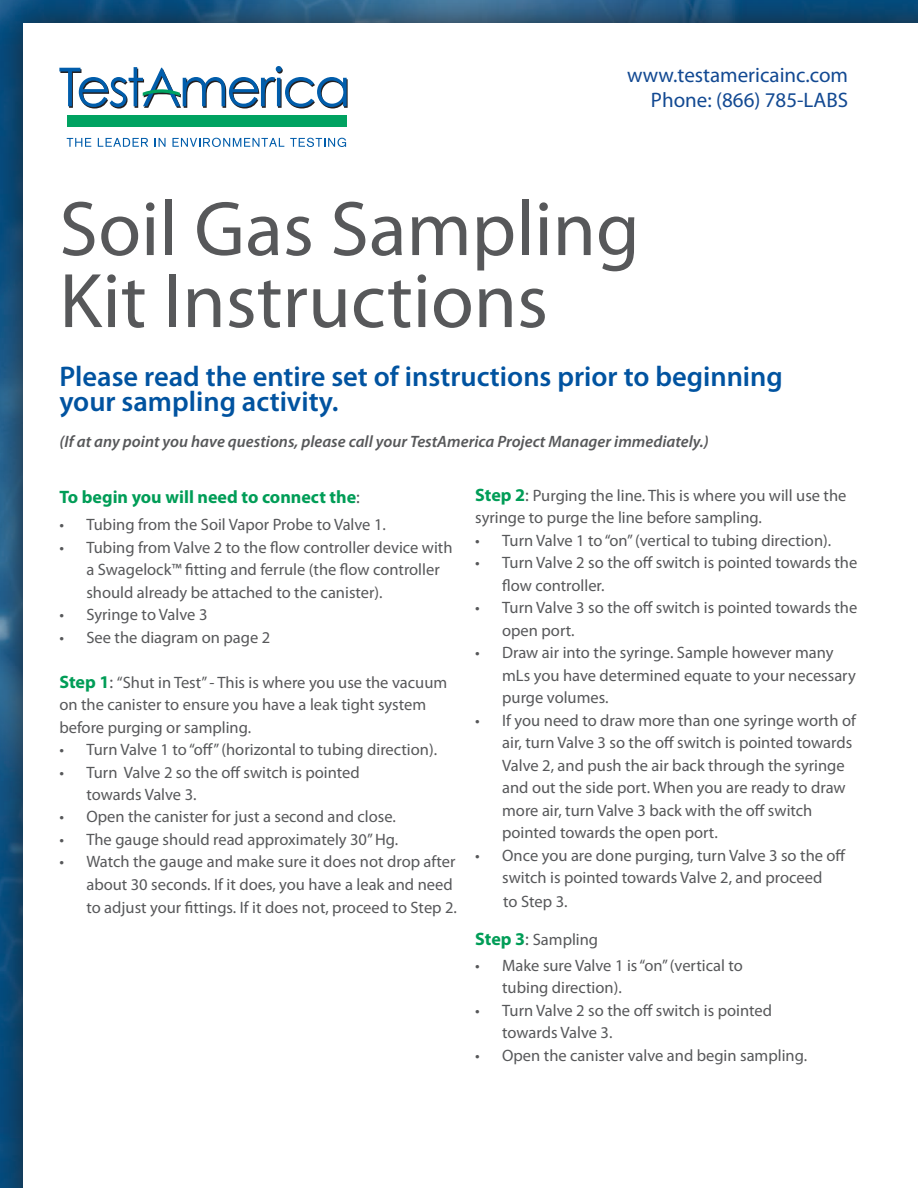
<style>
.page{position:relative;width:918px;height:1188px;background:#fff}
.page>*{position:absolute;margin:0;border:0;box-sizing:border-box;transform-origin:0 0}
.t1{font:78px "Myriad Pro";color:#57585a}
.t2{font:600 28.5px "Myriad Pro";color:#0153a0}
.t3{font:21px "Myriad Pro";color:#124992}
.t4{font:700 18px "Myriad Pro";color:#009d57}
.t5{font:16.5px/22.5px "Myriad Pro";color:#57585a}
.t6{font:italic 600 16.5px "Myriad Pro";color:#57585a}
.s1{font-weight:400;color:#57585a}
.s2{font-weight:700;font-size:18px;color:#009d57}
.s3{font-size:18px}
</style>
<div class="page">
<div style="left:0;top:0;width:918px;height:1188px;background:#231f20;opacity:.8"></div>
<div style="left:23px;top:23px;width:895px;height:1165px;background:#fff"></div>
<svg style="left:67px;top:138px;width:24px;height:9px"></svg>
<svg style="left:98px;top:138px;width:50px;height:9px"></svg>
<svg style="left:155px;top:138px;width:11px;height:9px"></svg>
<svg style="left:172px;top:138px;width:112px;height:9px"></svg>
<svg style="left:290px;top:138px;width:56px;height:9px"></svg>
<svg style="left:59px;top:66px;width:289px;height:43px"></svg>
<div style="left:67px;top:116px;width:280px;height:11px;background:#00a261"></div>
<p class="t3" style="left:627px;top:62px;width:223px">www.testamericainc.com</p>
<p class="t3" style="left:651px;top:87px;width:199px">Phone: (866) 785-LABS</p>
<p class="t1" style="left:59px;top:181px;width:582px">Soil Gas Sampling</p>
<p class="t1" style="left:59px;top:253px;width:490px">Kit Instructions</p>
<p class="t2" style="left:59px;top:358px;width:725px">Please read the entire set of instructions prior to beginning</p>
<p class="t2" style="left:59px;top:384px;width:281px">your sampling activity.</p>
<p class="t6" style="left:59px;top:431px;width:651px">(If at any point you have questions, please call your TestAmerica Project Manager immediately.)</p>
<p class="t4" style="left:59px;top:485px;width:302px">To begin you will need to connect the<span class="s1">:</span></p>
<p class="t5" style="left:59px;top:513px;width:328px">• Tubing from the Soil Vapor Probe to Valve 1.</p>
<p class="t5" style="left:86px;top:535px;width:368px;text-indent:-27px">• Tubing from Valve 2 to the flow controller device with a Swagelock™ fitting and ferrule (the flow controller should already be attached to the canister).</p>
<p class="t5" style="left:59px;top:603px;width:150px">• Syringe to Valve 3</p>
<p class="t5" style="left:59px;top:625px;width:212px">• See the diagram on page 2</p>
<p class="t5" style="left:59px;top:670px;width:389px"><span class="s2">Step 1</span><span class="s3">:</span> “Shut in Test” - This is where you use the vacuum on the canister to ensure you have a leak tight system before purging or sampling.</p>
<p class="t5" style="left:59px;top:738px;width:379px">• Turn Valve 1 to “off” (horizontal to tubing direction).</p>
<p class="t5" style="left:86px;top:760px;width:275px;text-indent:-27px">• Turn Valve 2 so the off switch is pointed towards Valve 3.</p>
<p class="t5" style="left:59px;top:805px;width:338px">• Open the canister for just a second and close.</p>
<p class="t5" style="left:59px;top:828px;width:340px">• The gauge should read approximately 30” Hg.</p>
<p class="t5" style="left:86px;top:850px;width:372px;text-indent:-27px">• Watch the gauge and make sure it does not drop after about 30 seconds. If it does, you have a leak and need to adjust your fittings. If it does not, proceed to Step 2.</p>
<p class="t5" style="left:475px;top:484px;width:373px"><span class="s2">Step 2</span><span class="s3">:</span> Purging the line. This is where you will use the syringe to purge the line before sampling.</p>
<p class="t5" style="left:475px;top:529px;width:358px">• Turn Valve 1 to “on” (vertical to tubing direction).</p>
<p class="t5" style="left:502px;top:551px;width:357px;text-indent:-27px">• Turn Valve 2 so the off switch is pointed towards the flow controller.</p>
<p class="t5" style="left:502px;top:596px;width:357px;text-indent:-27px">• Turn Valve 3 so the off switch is pointed towards the open port.</p>
<p class="t5" style="left:502px;top:641px;width:355px;text-indent:-27px">• Draw air into the syringe. Sample however many mLs you have determined equate to your necessary purge volumes.</p>
<p class="t5" style="left:502px;top:709px;width:355px;text-indent:-27px">• If you need to draw more than one syringe worth of air, turn Valve 3 so the off switch is pointed towards Valve 2, and push the air back through the syringe and out the side port. When you are ready to draw more air, turn Valve 3 back with the off switch pointed towards the open port.</p>
<p class="t5" style="left:475px;top:844px;width:372px;text-align:center">• Once you are done purging, turn Valve 3 so the off switch is pointed towards Valve 2, and proceed</p>
<p class="t5" style="left:503px;top:890px;width:66px">to Step 3.</p>
<p class="t5" style="left:475px;top:928px;width:125px"><span class="s2">Step 3</span><span class="s3">:</span> Sampling</p>
<p class="t5" style="left:502px;top:954px;width:242px;text-indent:-27px">• Make sure Valve 1 is “on” (vertical to tubing direction).</p>
<p class="t5" style="left:502px;top:999px;width:271px;text-indent:-27px">• Turn Valve 2 so the off switch is pointed towards Valve 3.</p>
<p class="t5" style="left:475px;top:1044px;width:333px">• Open the canister valve and begin sampling.</p>
</div>
